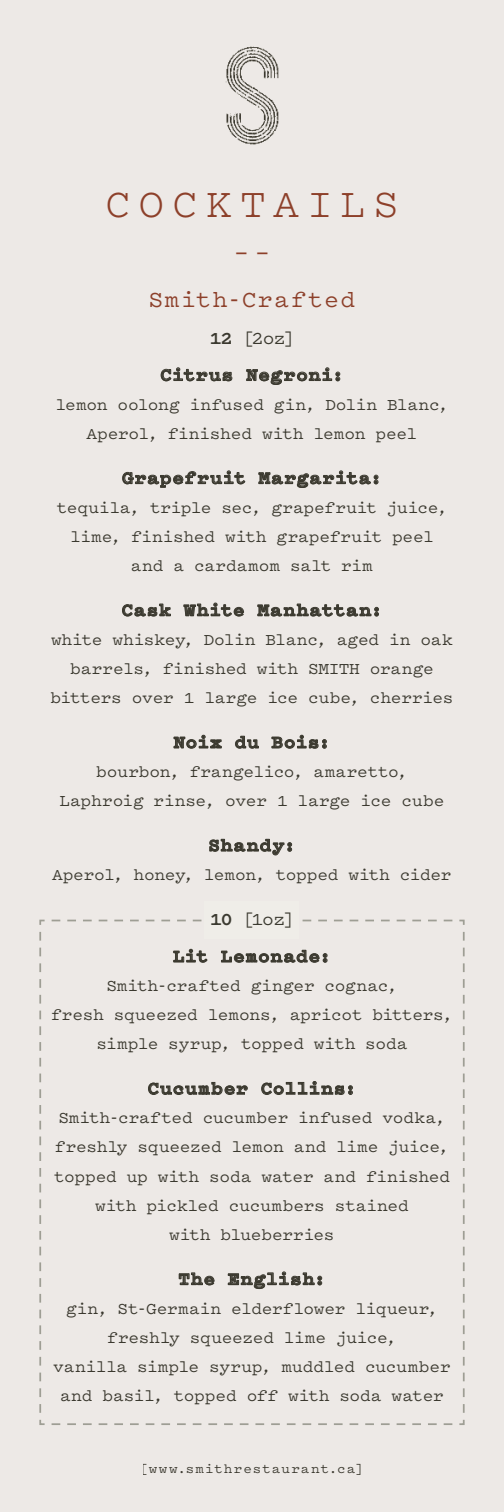
<style>
.page{position:relative;width:504px;height:1512px;background:#ede9e6}
.page>*{position:absolute;margin:0;border:0;box-sizing:border-box;transform-origin:0 0}
.t1{font:42px "Pitch";letter-spacing:.185em;color:#98472f}
.t2{font:31.5px "Pitch";color:#98472f}
.t3{font:500 24.5px "Pitch";letter-spacing:.055em;color:#98472f}
.t4{font:700 19.25px/36.9px "Pitch";letter-spacing:.035em;color:#403f35;text-align:center}
.t5{font:700 19.25px "Pitch";letter-spacing:.015em;color:#403f35}
.t6{font:500 17.5px/29.1px "Pitch";letter-spacing:-.015em;color:#403f35;text-align:center}
.t7{font:500 14px "Pitch";letter-spacing:.075em;color:#403f35}
.s1{font-weight:500}
</style>
<div class="page">
<img style="left:225px;top:46px;width:54px;height:99px">
<svg style="left:39px;top:919px;width:426px;height:506px"></svg>
<div style="left:205px;top:901px;width:94px;height:37px;background:#efede8"></div>
<svg style="left:161px;top:367px;width:71px;height:14px"></svg>
<svg style="left:246px;top:367px;width:94px;height:18px"></svg>
<svg style="left:122px;top:470px;width:123px;height:18px"></svg>
<svg style="left:258px;top:470px;width:120px;height:18px"></svg>
<svg style="left:122px;top:604px;width:49px;height:13px"></svg>
<svg style="left:183px;top:603px;width:61px;height:14px"></svg>
<svg style="left:257px;top:604px;width:122px;height:13px"></svg>
<svg style="left:174px;top:735px;width:48px;height:14px"></svg>
<svg style="left:235px;top:736px;width:24px;height:13px"></svg>
<svg style="left:272px;top:735px;width:55px;height:14px"></svg>
<svg style="left:209px;top:839px;width:83px;height:16px"></svg>
<svg style="left:173px;top:949px;width:35px;height:14px"></svg>
<svg style="left:221px;top:950px;width:106px;height:13px"></svg>
<svg style="left:148px;top:1082px;width:100px;height:13px"></svg>
<svg style="left:261px;top:1081px;width:92px;height:14px"></svg>
<svg style="left:179px;top:1272px;width:36px;height:13px"></svg>
<svg style="left:228px;top:1271px;width:94px;height:18px"></svg>
<h1 class="t1" style="left:105px;top:175px;width:295px">COCKTAILS</h1>
<h2 class="t2" style="left:232px;top:230px;width:42px">––</h2>
<h3 class="t3" style="left:148px;top:282px;width:209px">Smith-Crafted</h3>
<p class="t4" style="left:160px;top:319px;width:185px">12 <span class="s1">[2oz]<br></span>Citrus Negroni:</p>
<p class="t6" style="left:55px;top:389px;width:395px">lemon oolong infused gin, Dolin Blanc,<br>Aperol, finished with lemon peel</p>
<p class="t4" style="left:122px;top:459px;width:262px">Grapefruit Margarita:</p>
<p class="t6" style="left:57px;top:492px;width:392px">tequila, triple sec, grapefruit juice, lime, finished with grapefruit peel and a cardamom salt rim</p>
<p class="t4" style="left:122px;top:591px;width:262px">Cask White Manhattan:</p>
<p class="t6" style="left:50px;top:624px;width:405px">white whiskey, Dolin Blanc, aged in oak barrels, finished with SMITH orange bitters over 1 large ice cube, cherries</p>
<p class="t5" style="left:174px;top:729px;width:158px">Noix du Bois:</p>
<p class="t6" style="left:60px;top:757px;width:386px">bourbon, frangelico, amaretto,<br>Laphroig rinse, over 1 large ice cube</p>
<p class="t4" style="left:208px;top:826px;width:89px">Shandy:</p>
<p class="t6" style="left:52px;top:860px;width:401px">Aperol, honey, lemon, topped with cider</p>
<p class="t4" style="left:173px;top:900px;width:160px">10 <span class="s1">[1oz]<br></span>Lit Lemonade:</p>
<p class="t6" style="left:51px;top:971px;width:403px">Smith-crafted ginger cognac,<br>fresh squeezed lemons, apricot bitters, simple syrup, topped with soda</p>
<p class="t4" style="left:148px;top:1069px;width:210px">Cucumber Collins:</p>
<p class="t6" style="left:54px;top:1103px;width:398px">Smith-crafted cucumber infused vodka, freshly squeezed lemon and lime juice, topped up with soda water and finished with pickled cucumbers stained<br>with blueberries</p>
<p class="t4" style="left:178px;top:1260px;width:149px">The English:</p>
<p class="t6" style="left:53px;top:1293px;width:399px">gin, St-Germain elderflower liqueur, freshly squeezed lime juice,<br>vanilla simple syrup, muddled cucumber and basil, topped off with soda water</p>
<p class="t7" style="left:141px;top:1459px;width:224px">[www.smithrestaurant.ca]</p>
</div>
